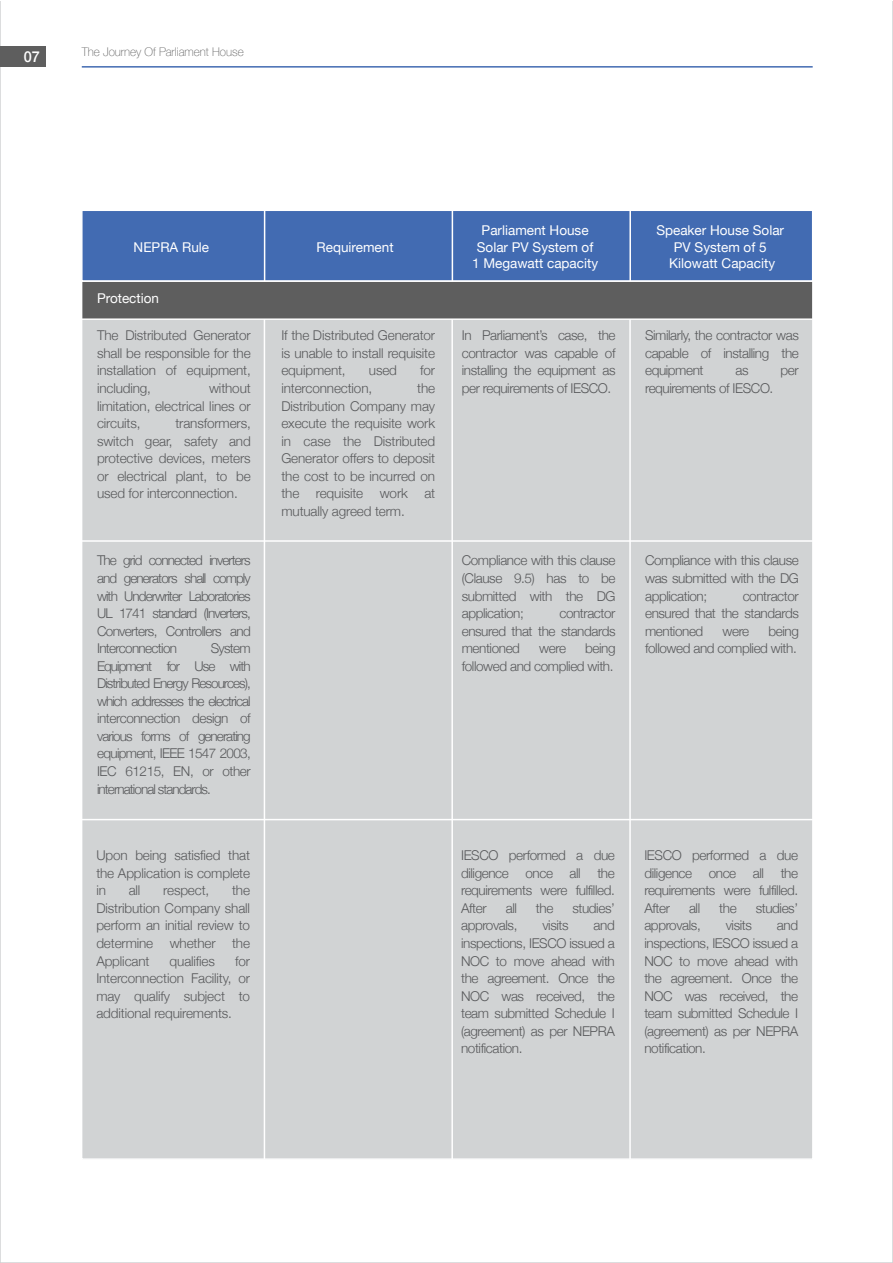
<style>
.page{position:relative;width:893px;height:1263px;background:#fff}
.page>*{position:absolute;margin:0;border:0;box-sizing:border-box;transform-origin:0 0}
.t1{font:500 15px "Helvetica Neue";color:#fff}
.t2{font:300 13.5px/17.5px "Helvetica Neue";letter-spacing:-.03em;color:#58595b;text-align:justify}
.t3{font:13.5px/16.2px "Helvetica Neue";color:#fff;text-align:center}
.t4{font:300 13.5px "Helvetica Neue";letter-spacing:-.01em;color:#58595b}
.t5{font:100 12px "Helvetica Neue";color:#5e5e5e}
</style>
<div class="page">
<div style="left:82px;top:281px;width:731px;height:878px;background:#d1d3d4"></div>
<div style="left:82px;top:281px;width:731px;height:38px;background:#5e5e5e"></div>
<hr style="left:264px;top:319px;width:1px;height:840px;background:#fff">
<hr style="left:451px;top:319px;width:2px;height:840px;background:#fff">
<hr style="left:629px;top:319px;width:2px;height:840px;background:#fff">
<hr style="left:82px;top:318px;width:731px;height:2px;background:#fff">
<hr style="left:82px;top:540px;width:731px;height:2px;background:#fff">
<hr style="left:82px;top:819px;width:731px;height:1px;background:#fff">
<div style="left:81px;top:210px;width:732px;height:72px;background:#426bb2;border:2px solid #fff"></div>
<hr style="left:264px;top:210px;width:1px;height:71px;background:#fff">
<hr style="left:452px;top:210px;width:1px;height:71px;background:#fff">
<hr style="left:629px;top:210px;width:2px;height:71px;background:#fff">
<hr style="left:82px;top:66px;width:731px;height:2px;background:#426bb2">
<div style="left:0;top:46px;width:45px;height:21px;background:#5e5e5e"></div>
<p class="t1" style="left:24px;top:47px;width:18px">07</p>
<p class="t5" style="left:82px;top:44px;width:163px">The Journey Of Parliament House</p>
<p class="t3" style="left:134px;top:238px;width:77px">NEPRA Rule</p>
<p class="t3" style="left:317px;top:238px;width:79px">Requirement</p>
<p class="t3" style="left:97px;top:290px;width:64px">Protection</p>
<p class="t2" style="left:97px;top:326px;width:155px">The Distributed Generator shall be responsible for the installation of equipment, including,</p>
<p class="t2" style="left:97px;top:379px;width:155px;text-indent:112px">without limitation, electrical lines or circuits,</p>
<p class="t2" style="left:97px;top:414px;width:155px;text-indent:78px">transformers, switch gear, safety and protective devices, meters or electrical plant, to be used for interconnection.</p>
<p class="t2" style="left:97px;top:551px;width:155px">The grid connected inverters and generators shall comply with Underwriter Laboratories UL 1741 standard (Inverters, Converters, Controllers and Interconnection</p>
<p class="t2" style="left:97px;top:639px;width:155px;text-indent:114px">System Equipment for Use with Distributed Energy Resources), which addresses the electrical interconnection design of various forms of generating equipment, IEEE 1547 2003, IEC 61215, EN, or other international standards.</p>
<p class="t2" style="left:96px;top:846px;width:155px">Upon being satisfied that the Application is complete in</p>
<p class="t2" style="left:96px;top:881px;width:155px;text-indent:136px">the Distribution Company shall perform an initial review to determine whether the Applicant</p>
<p class="t2" style="left:129px;top:881px;width:13px">all</p>
<p class="t4" style="left:163px;top:882px;width:48px">respect,</p>
<p class="t2" style="left:96px;top:952px;width:155px;text-indent:139px">for Interconnection Facility, or may qualify subject to additional requirements.</p>
<p class="t4" style="left:170px;top:952px;width:47px">qualifies</p>
<p class="t2" style="left:281px;top:326px;width:155px">If the Distributed Generator is unable to install requisite equipment,</p>
<p class="t2" style="left:369px;top:362px;width:30px">used</p>
<p class="t2" style="left:420px;top:362px;width:16px">for</p>
<p class="t4" style="left:281px;top:380px;width:92px">interconnection,</p>
<p class="t2" style="left:281px;top:379px;width:155px;text-indent:136px">the Distribution Company may execute the requisite work in case the Distributed Generator offers to deposit the cost to be incurred on the requisite work at mutually agreed term.</p>
<p class="t3" style="left:472px;top:222px;width:128px">Parliament House<br>Solar PV System of<br>1 Megawatt capacity</p>
<p class="t3" style="left:656px;top:222px;width:129px">Speaker House Solar<br>PV System of 5<br>Kilowatt Capacity</p>
<p class="t2" style="left:462px;top:326px;width:155px">In Parliament’s case, the contractor was capable of installing the equipment as per requirements of IESCO.</p>
<p class="t2" style="left:645px;top:326px;width:155px">Similarly, the contractor was capable of installing the equipment</p>
<p class="t2" style="left:736px;top:362px;width:15px">as</p>
<p class="t2" style="left:781px;top:362px;width:20px">per</p>
<p class="t2" style="left:645px;top:379px;width:130px">requirements of IESCO.</p>
<p class="t2" style="left:462px;top:551px;width:155px">Compliance with this clause (Clause 9.5) has to be submitted with the DG application;</p>
<p class="t2" style="left:462px;top:604px;width:155px;text-indent:98px">contractor ensured that the standards mentioned</p>
<p class="t2" style="left:462px;top:639px;width:155px;text-align:right">being<br>followed and complied with.</p>
<p class="t2" style="left:539px;top:639px;width:28px">were</p>
<p class="t2" style="left:645px;top:551px;width:155px">Compliance with this clause was submitted with the DG application;</p>
<p class="t2" style="left:645px;top:587px;width:155px;text-indent:98px">contractor ensured that the standards mentioned</p>
<p class="t2" style="left:645px;top:622px;width:155px;text-align:right">being<br>followed and complied with.</p>
<p class="t2" style="left:722px;top:622px;width:28px">were</p>
<p class="t2" style="left:461px;top:846px;width:155px">IESCO performed a due diligence once all the requirements were fulfilled.<br>After</p>
<p class="t2" style="left:506px;top:899px;width:13px">all</p>
<p class="t2" style="left:536px;top:899px;width:19px">the</p>
<p class="t2" style="left:572px;top:899px;width:44px">studies’</p>
<p class="t2" style="left:461px;top:916px;width:58px">approvals,</p>
<p class="t2" style="left:542px;top:916px;width:28px">visits</p>
<p class="t2" style="left:461px;top:916px;width:155px;text-indent:133px">and inspections, IESCO issued a NOC to move ahead with the agreement. Once the NOC was received, the team submitted Schedule I (agreement) as per NEPRA notification.</p>
<p class="t2" style="left:644px;top:846px;width:155px">IESCO performed a due diligence once all the requirements were fulfilled.<br>After</p>
<p class="t2" style="left:689px;top:899px;width:13px">all</p>
<p class="t2" style="left:719px;top:899px;width:19px">the</p>
<p class="t2" style="left:756px;top:899px;width:44px">studies’</p>
<p class="t2" style="left:644px;top:916px;width:58px">approvals,</p>
<p class="t2" style="left:726px;top:916px;width:28px">visits</p>
<p class="t2" style="left:644px;top:916px;width:155px;text-indent:133px">and inspections, IESCO issued a NOC to move ahead with the agreement. Once the NOC was received, the team submitted Schedule I (agreement) as per NEPRA notification.</p>
</div>
